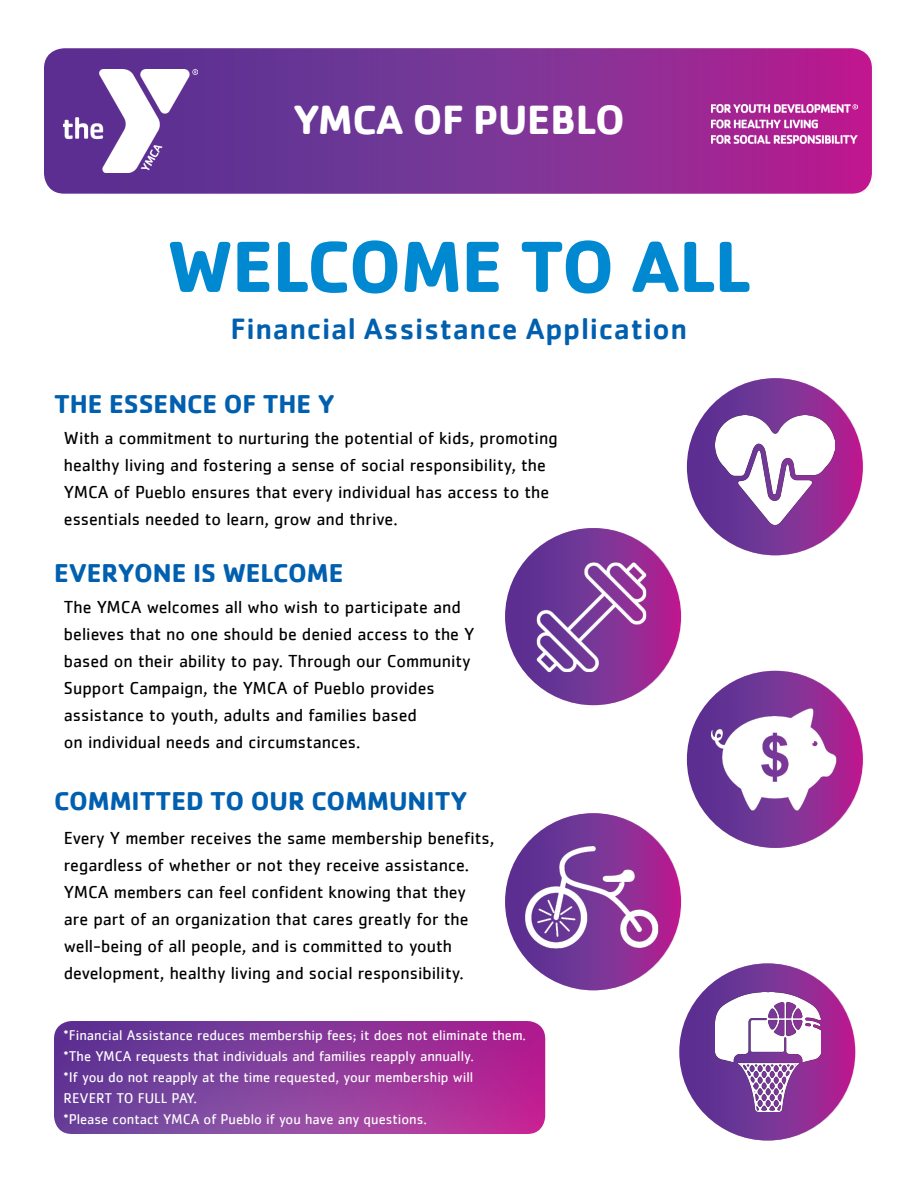
<style>
.page{position:relative;width:918px;height:1188px;background:#fff}
.page>*{position:absolute;margin:0;border:0;box-sizing:border-box;transform-origin:0 0}
.t1{font:700 75px "Cachet";letter-spacing:-.01em;color:#0089d0}
.t2{font:700 42.15px "Cachet";letter-spacing:-.01em;color:#fff}
.t3{font:500 30.3px "Cachet";letter-spacing:.02em;color:#0060af}
.t4{font:700 26.7px "Cachet";color:#0060af}
.t5{font:18px/27px "Cachet";color:#000}
.t6{font:14.55px "Cachet";color:#fff}
</style>
<div class="page">
<svg style="left:44px;top:48px;width:833px;height:146px;background:#813295"></svg>
<img style="left:64px;top:70px;width:134px;height:102px">
<img style="left:711px;top:105px;width:146px;height:39px">
<svg style="left:54px;top:1021px;width:491px;height:113px;background:#8b3899"></svg>
<svg style="left:687px;top:671px;width:177px;height:177px;background:#813396"></svg>
<img style="left:701px;top:698px;width:146px;height:123px">
<svg style="left:505px;top:528px;width:177px;height:177px;background:#812e94"></svg>
<img style="left:531px;top:552px;width:125px;height:129px">
<svg style="left:505px;top:813px;width:177px;height:177px;background:#803496"></svg>
<img style="left:516px;top:835px;width:153px;height:123px">
<svg style="left:687px;top:378px;width:177px;height:177px;background:#7f3094"></svg>
<img style="left:716px;top:416px;width:119px;height:108px">
<svg style="left:679px;top:963px;width:177px;height:178px;background:#823296"></svg>
<img style="left:716px;top:992px;width:104px;height:119px">
<p class="t2" style="left:293px;top:92px;width:333px">YMCA OF PUEBLO</p>
<p class="t1" style="left:167px;top:218px;width:585px">WELCOME TO ALL</p>
<p class="t3" style="left:231px;top:310px;width:458px">Financial Assistance Application</p>
<p class="t4" style="left:54px;top:386px;width:282px">THE ESSENCE OF THE Y</p>
<p class="t5" style="left:64px;top:424px;width:495px">With a commitment to nurturing the potential of kids, promoting healthy living and fostering a sense of social responsibility, the YMCA of Pueblo ensures that every individual has access to the essentials needed to learn, grow and thrive.</p>
<p class="t4" style="left:54px;top:555px;width:291px">EVERYONE IS WELCOME</p>
<p class="t5" style="left:64px;top:594px;width:412px">The YMCA welcomes all who wish to participate and believes that no one should be denied access to the Y based on their ability to pay. Through our Community Support Campaign, the YMCA of Pueblo provides</p>
<p class="t5" style="left:64px;top:702px;width:354px">assistance to youth, adults and families based</p>
<p class="t5" style="left:64px;top:729px;width:298px">on individual needs and circumstances.</p>
<p class="t4" style="left:54px;top:784px;width:415px">COMMITTED TO OUR COMMUNITY</p>
<p class="t5" style="left:64px;top:824px;width:432px">Every Y member receives the same membership benefits, regardless of whether or not they receive assistance.<br>YMCA members can feel confident knowing that they are part of an organization that cares greatly for the well-being of all people, and is committed to youth</p>
<p class="t5" style="left:64px;top:959px;width:401px">development, healthy living and social responsibility.</p>
<p class="t6" style="left:64px;top:1027px;width:464px">*Financial Assistance reduces membership fees; it does not eliminate them.</p>
<p class="t6" style="left:64px;top:1048px;width:412px">*The YMCA requests that individuals and families reapply annually.</p>
<p class="t6" style="left:64px;top:1069px;width:411px">*If you do not reapply at the time requested, your membership will</p>
<p class="t6" style="left:64px;top:1090px;width:135px">REVERT TO FULL PAY.</p>
<p class="t6" style="left:64px;top:1111px;width:365px">*Please contact YMCA of Pueblo if you have any questions.</p>
</div>
